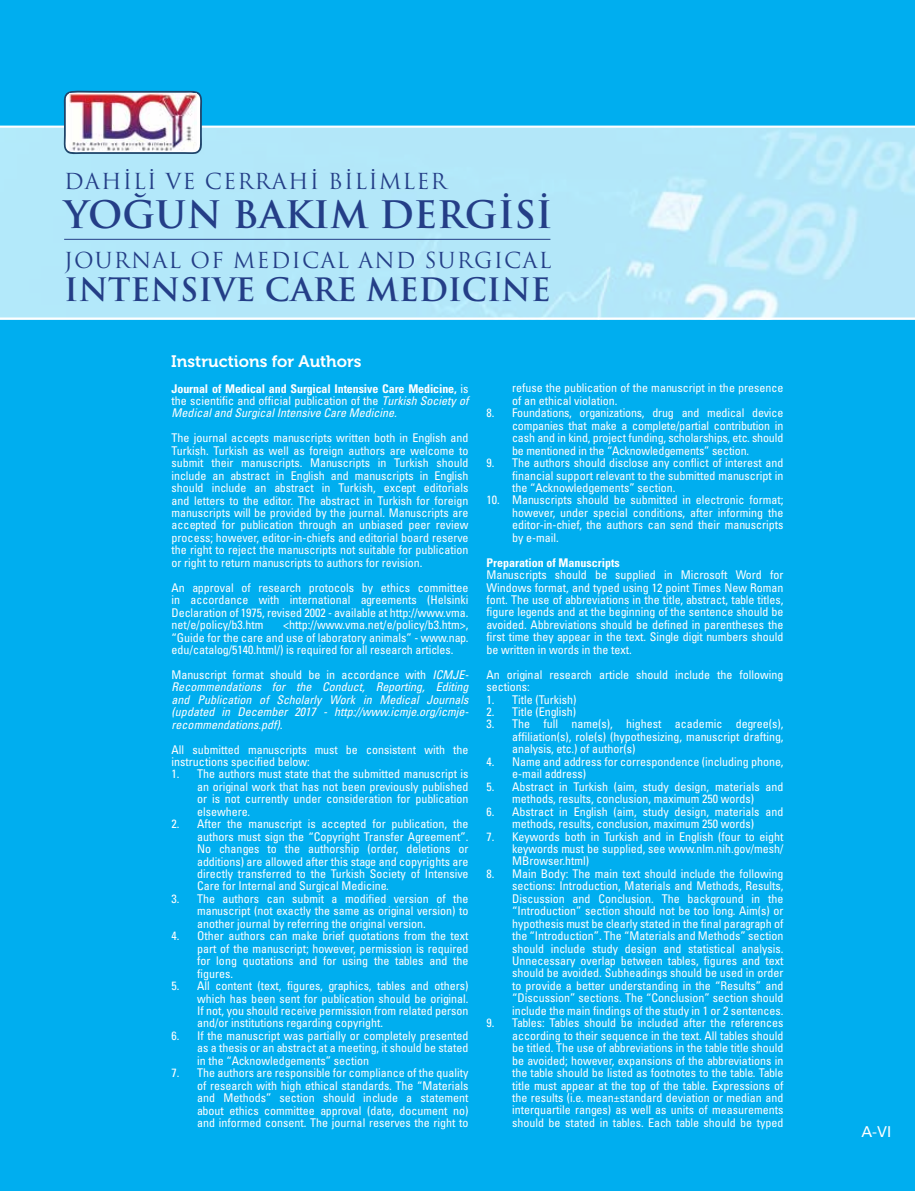
<style>
.page{position:relative;width:915px;height:1191px;background:#fff}
.page>*{position:absolute;margin:0;border:0;box-sizing:border-box;transform-origin:0 0}
.t1{font:700 36.9px "Trajan Pro";color:#243e87}
.t2{font:700 31.5px "Trajan Pro";color:#243e87}
.t3{font:21.45px "Trajan Pro";letter-spacing:.05em;color:#243e87}
.t4{font:16.5px "Museo 700";color:#fff}
.t5{font:15px "Univers Tr";color:#fff}
.t6{font:12px/12.5px "Univers Condensed Tr";color:#fff;text-align:justify}
.t7{font:12px/12.5px "Univers Cond Ita Tr";color:#fff;text-align:justify}
.t8{font:12px "Univers Cond Bd Tr";letter-spacing:-.01em;color:#fff}
.s1{font-family:"Univers Condensed Tr"}
.s2{font-family:"Univers Cond Ita Tr"}
</style>
<div class="page">
<div style="left:0;top:0;width:914px;height:1191px;background:#00aeef"></div>
<img style="left:0;top:128px;width:914px;height:192px">
<hr style="left:0;top:126px;width:914px;height:2px;background:#fff">
<hr style="left:0;top:317px;width:914px;height:2px;background:#fff">
<svg style="left:63px;top:90px;width:139px;height:65px;background:#85abc3"></svg>
<img style="left:69px;top:94px;width:127px;height:57px">
<hr style="left:64px;top:239px;width:486px;height:1px;background:#243e87">
<h3 class="t3" style="left:64px;top:168px;width:384px">DAHİLİ VE CERRAHİ BİLİMLER</h3>
<h1 class="t1" style="left:64px;top:192px;width:489px">YOĞUN BAKIM DERGİSİ</h1>
<h3 class="t3" style="left:64px;top:247px;width:488px">JOURNAL OF MEDICAL AND SURGICAL</h3>
<h2 class="t2" style="left:64px;top:270px;width:488px">INTENSIVE CARE MEDICINE</h2>
<h3 class="t4" style="left:171px;top:352px;width:192px">Instructions for Authors</h3>
<p class="t8" style="left:171px;top:381px;width:298px">Journal of Medical and Surgical Intensive Care Medicine, <span class="s1">is</span></p>
<p class="t6" style="left:171px;top:394px;width:298px">the scientific and official publication of the <span class="s2">Turkish Society of</span></p>
<p class="t7" style="left:171px;top:406px;width:226px">Medical and Surgical Intensive Care Medicine.</p>
<p class="t6" style="left:171px;top:431px;width:298px">The journal accepts manuscripts written both in English and Turkish. Turkish as well as foreign authors are welcome to submit their manuscripts. Manuscripts in Turkish should include an abstract in English and manuscripts in English should include an abstract in Turkish, except editorials and letters to the editor. The abstract in Turkish for foreign manuscripts will be provided by the journal. Manuscripts are accepted for publication through an unbiased peer review process; however, editor-in-chiefs and editorial board reserve the right to reject the manuscripts not suitable for publication or right to return manuscripts to authors for revision.</p>
<p class="t6" style="left:171px;top:581px;width:298px">An approval of research protocols by ethics committee in accordance with international agreements (Helsinki Declaration of 1975, revised 2002 - available at http://www.vma. net/e/policy/b3.htm</p>
<p class="t6" style="left:171px;top:618px;width:298px;text-indent:111px">&lt;http://www.vma.net/e/policy/b3.htm&gt;, “Guide for the care and use of laboratory animals” - www.nap. edu/catalog/5140.html/) is required for all research articles.</p>
<p class="t6" style="left:171px;top:668px;width:298px">Manuscript format should be in accordance with <span class="s2">ICMJE-</span></p>
<p class="t7" style="left:171px;top:680px;width:298px">Recommendations for the Conduct, Reporting, Editing and Publication of Scholarly Work in Medical Journals (updated in December 2017 - http://www.icmje.org/icmje&shy;recommendations.pdf).</p>
<p class="t6" style="left:171px;top:742px;width:298px">All submitted manuscripts must be consistent with the instructions specified below:</p>
<p class="t6" style="left:197px;top:767px;width:273px;text-indent:-26px">1. The authors must state that the submitted manuscript is an original work that has not been previously published or is not currently under consideration for publication elsewhere.</p>
<p class="t6" style="left:197px;top:817px;width:273px;text-indent:-26px">2. After the manuscript is accepted for publication, the authors must sign the “Copyright Transfer Agreement”.<br>No changes to the authorship (order, deletions or additions) are allowed after this stage and copyrights are directly transferred to the Turkish Society of Intensive Care for Internal and Surgical Medicine.</p>
<p class="t6" style="left:197px;top:892px;width:273px;text-indent:-26px">3. The authors can submit a modified version of the manuscript (not exactly the same as original version) to another journal by referring the original version.</p>
<p class="t6" style="left:197px;top:929px;width:273px;text-indent:-26px">4. Other authors can make brief quotations from the text part of the manuscript; however, permission is required for long quotations and for using the tables and the figures.</p>
<p class="t6" style="left:197px;top:979px;width:273px;text-indent:-26px">5. All content (text, figures, graphics, tables and others) which has been sent for publication should be original.<br>If not, you should receive permission from related person and/or institutions regarding copyright.</p>
<p class="t6" style="left:197px;top:1029px;width:273px;text-indent:-26px">6. If the manuscript was partially or completely presented as a thesis or an abstract at a meeting, it should be stated in the “Acknowledgements” section</p>
<p class="t6" style="left:197px;top:1066px;width:273px;text-indent:-26px">7. The authors are responsible for compliance of the quality of research with high ethical standards. The “Materials and Methods” section should include a statement about ethics committee approval (date, document no) and informed consent. The journal reserves the right to</p>
<p class="t6" style="left:512px;top:381px;width:273px">refuse the publication of the manuscript in the presence of an ethical violation.</p>
<p class="t6" style="left:512px;top:406px;width:273px;text-indent:-26px">8. Foundations, organizations, drug and medical device companies that make a complete/partial contribution in cash and in kind, project funding, scholarships, etc. should be mentioned in the “Acknowledgements” section.</p>
<p class="t6" style="left:512px;top:456px;width:273px;text-indent:-26px">9. The authors should disclose any conflict of interest and financial support relevant to the submitted manuscript in the “Acknowledgements” section.</p>
<p class="t6" style="left:512px;top:493px;width:273px;text-indent:-26px">10. Manuscripts should be submitted in electronic format; however, under special conditions, after informing the editor-in-chief, the authors can send their manuscripts by e-mail.</p>
<p class="t8" style="left:486px;top:555px;width:135px">Preparation of Manuscripts</p>
<p class="t6" style="left:486px;top:568px;width:298px">Manuscripts should be supplied in Microsoft Word for Windows format, and typed using 12 point Times New Roman font. The use of abbreviations in the title, abstract, table titles, figure legends and at the beginning of the sentence should be avoided. Abbreviations should be defined in parentheses the first time they appear in the text. Single digit numbers should be written in words in the text.</p>
<p class="t6" style="left:486px;top:668px;width:298px">An original research article should include the following sections:</p>
<p class="t6" style="left:486px;top:693px;width:92px">1. Title (Turkish)</p>
<p class="t6" style="left:486px;top:705px;width:91px">2. Title (English)</p>
<p class="t6" style="left:512px;top:717px;width:273px;text-indent:-26px">3. The full name(s), highest academic degree(s), affiliation(s), role(s) (hypothesizing, manuscript drafting, analysis, etc.) of author(s)</p>
<p class="t6" style="left:512px;top:755px;width:273px;text-indent:-26px">4. Name and address for correspondence (including phone, e-mail address)</p>
<p class="t6" style="left:486px;top:780px;width:298px;text-align:center">5. Abstract in Turkish (aim, study design, materials and methods, results, conclusion, maximum 250 words)</p>
<p class="t6" style="left:486px;top:805px;width:298px;text-align:center">6. Abstract in English (aim, study design, materials and methods, results, conclusion, maximum 250 words)</p>
<p class="t6" style="left:512px;top:829px;width:273px;text-indent:-26px">7. Keywords both in Turkish and in English (four to eight keywords must be supplied, see www.nlm.nih.gov/mesh/ MBrowser.html)</p>
<p class="t6" style="left:512px;top:867px;width:273px;text-indent:-26px">8. Main Body: The main text should include the following sections: Introduction, Materials and Methods, Results, Discussion and Conclusion. The background in the “Introduction” section should not be too long. Aim(s) or hypothesis must be clearly stated in the final paragraph of the “Introduction”. The “Materials and Methods” section should include study design and statistical analysis.<br>Unnecessary overlap between tables, figures and text should be avoided. Subheadings should be used in order to provide a better understanding in the “Results” and “Discussion” sections. The “Conclusion” section should include the main findings of the study in 1 or 2 sentences.</p>
<p class="t6" style="left:512px;top:1016px;width:273px;text-indent:-26px">9. Tables: Tables should be included after the references according to their sequence in the text. All tables should be titled. The use of abbreviations in the table title should be avoided; however, expansions of the abbreviations in the table should be listed as footnotes to the table. Table title must appear at the top of the table. Expressions of the results (i.e. mean±standard deviation or median and interquartile ranges) as well as units of measurements should be stated in tables. Each table should be typed</p>
<p class="t5" style="left:861px;top:1122px;width:31px">A-VI</p>
</div>
